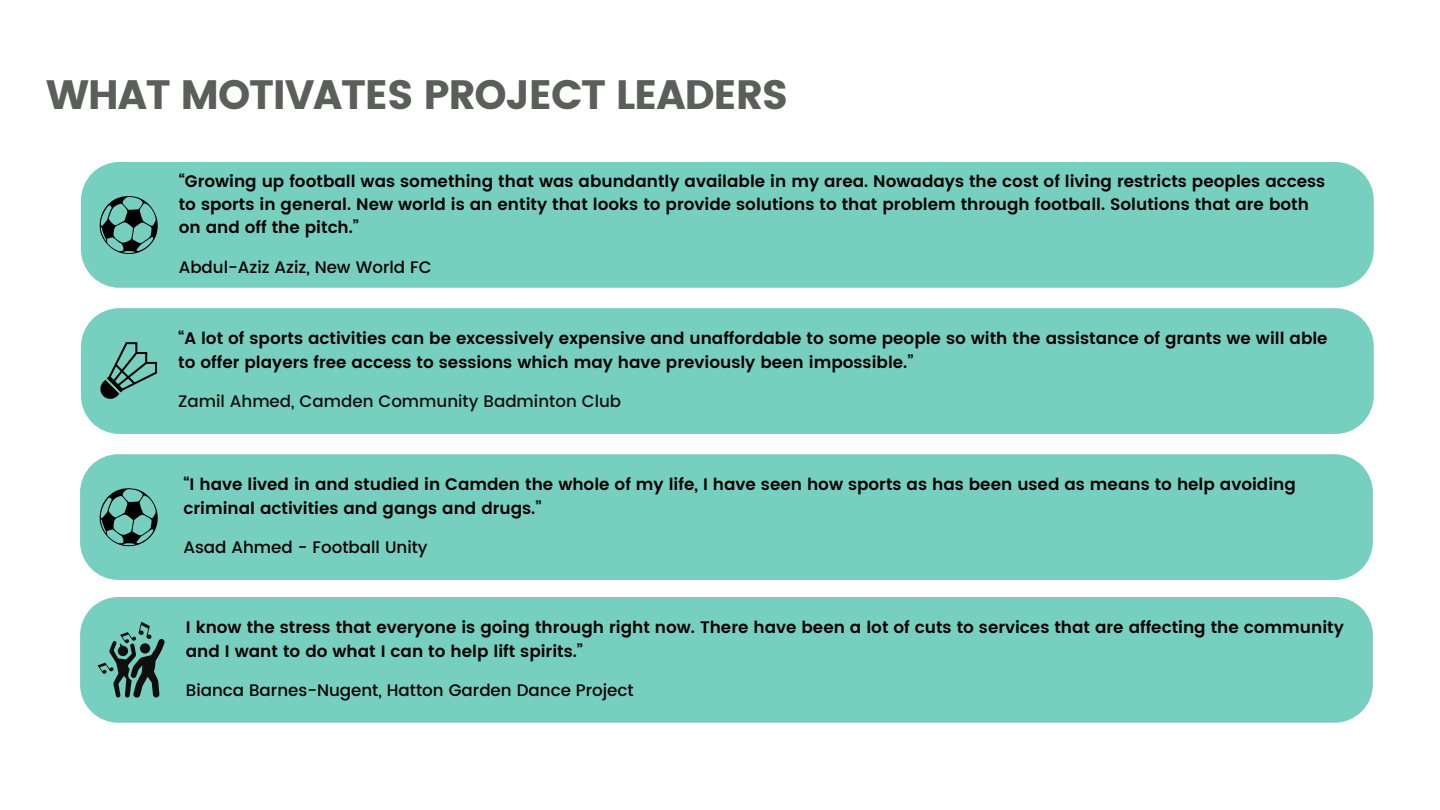
<style>
.page{position:relative;width:1440px;height:810px;background:#fff}
.page>*{position:absolute;margin:0;border:0;box-sizing:border-box;transform-origin:0 0}
.t1{font:41px "Poppins";letter-spacing:-.03em;color:#5a5f5a}
.t2{font:600 16.7px/23.2px "Poppins";color:#000}
.t3{font:500 16.7px "Poppins";color:#000}
.t4{font:500 16.7px "Poppins";color:#100f0d}
</style>
<div class="page">
<div style="left:81px;top:162px;width:1293px;height:126px;background:#77cfc0"></div>
<svg style="left:98px;top:195px;width:61px;height:59px;background:#549388"></svg>
<div style="left:81px;top:308px;width:1293px;height:126px;background:#77cfc0"></div>
<svg style="left:99px;top:342px;width:58px;height:58px;background:#5ca195"></svg>
<div style="left:80px;top:454px;width:1293px;height:126px;background:#77cfc0"></div>
<svg style="left:98px;top:487px;width:61px;height:60px;background:#559489"></svg>
<div style="left:80px;top:597px;width:1293px;height:126px;background:#77cfc0"></div>
<svg style="left:98px;top:622px;width:67px;height:76px;background:#538d82"></svg>
<p class="t1" style="left:46px;top:71px;width:744px">WHAT MOTIVATES PROJECT LEADERS</p>
<p class="t2" style="left:179px;top:169px;width:1148px">“Growing up football was something that was abundantly available in my area. Nowadays the cost of living restricts peoples access to sports in general. New world is an entity that looks to provide solutions to that problem through football. Solutions that are both on and off the pitch.”</p>
<p class="t3" style="left:179px;top:257px;width:254px">Abdul-Aziz Aziz, New World FC</p>
<p class="t2" style="left:178px;top:327px;width:1151px">“A lot of sports activities can be excessively expensive and unaffordable to some people so with the assistance of grants we will able to offer players free access to sessions which may have previously been impossible.”</p>
<p class="t4" style="left:178px;top:392px;width:445px">Zamil Ahmed, Camden Community Badminton Club</p>
<p class="t2" style="left:183px;top:473px;width:1114px">“I have lived in and studied in Camden the whole of my life, I have seen how sports as has been used as means to help avoiding criminal activities and gangs and drugs.”</p>
<p class="t3" style="left:183px;top:538px;width:246px">Asad Ahmed - Football Unity</p>
<p class="t2" style="left:186px;top:616px;width:1160px">I know the stress that everyone is going through right now. There have been a lot of cuts to services that are affecting the community and I want to do what I can to help lift spirits.”</p>
<p class="t3" style="left:186px;top:681px;width:449px">Bianca Barnes-Nugent, Hatton Garden Dance Project</p>
</div>
